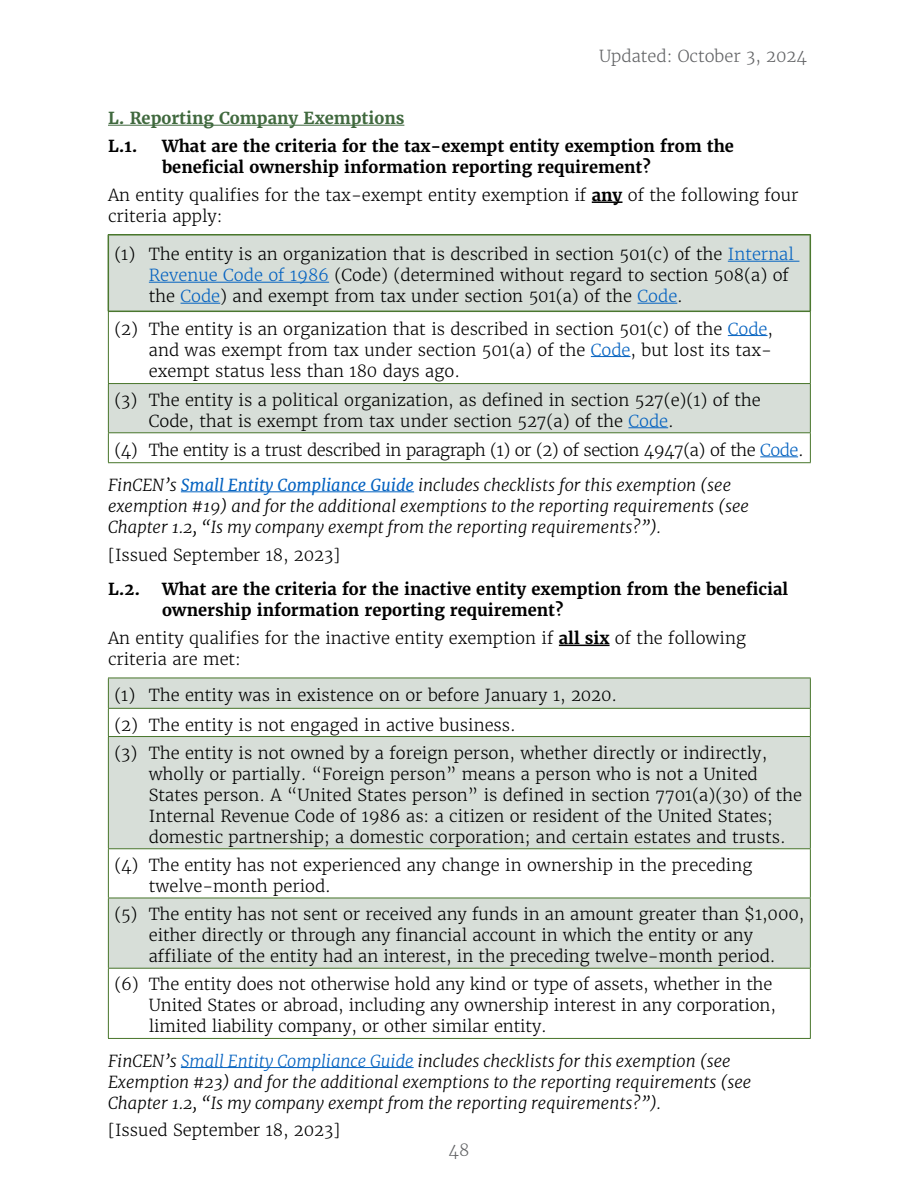
<style>
.page{position:relative;width:918px;height:1188px;background:#fff}
.page>*{position:absolute;margin:0;border:0;box-sizing:border-box;transform-origin:0 0}
.Answer{font:300 16.5px/21px "Merriweather";color:#000}
.Reporting_Company_Exemptions_Questions{font:700 16.5px/21px "Merriweather";color:#000}
.Answer-2{font:italic 300 16.5px/21px "Merriweather";color:#000}
.Issued_Date{font:italic 300 16.5px/21px "Merriweather";color:#000}
.Answer-3{font:300 16.5px "Merriweather";letter-spacing:-.03em;color:#000}
.Issued_Date-2{font:300 16.5px "Merriweather";color:#000}
.t1{font:700 16.5px "Merriweather";color:#40693e}
.t2{font:300 16.5px "Merriweather";color:#636466}
.s1{font-weight:700}
.s2{color:#0563c1}
.s3{font-weight:400;color:#0563c1}
</style>
<div class="page">
<hr style="left:108px;top:125px;width:296px;height:1px;background:#40693e">
<hr style="left:592px;top:201px;width:30px;height:2px;background:#000">
<hr style="left:181px;top:491px;width:233px;height:1px;background:#0563c1">
<hr style="left:559px;top:645px;width:51px;height:1px;background:#000">
<hr style="left:181px;top:1067px;width:233px;height:1px;background:#0563c1">
<svg style="left:109px;top:236px;width:701px;height:196px;fill:#d7ded8"></svg>
<hr style="left:108px;top:383px;width:703px;height:1px;background:#47752a">
<hr style="left:108px;top:432px;width:703px;height:1px;background:#47752a">
<hr style="left:108px;top:312px;width:1px;height:71px;background:#47752a">
<hr style="left:810px;top:312px;width:1px;height:71px;background:#47752a">
<hr style="left:108px;top:384px;width:1px;height:48px;background:#47752a">
<hr style="left:810px;top:384px;width:1px;height:48px;background:#47752a">
<svg style="left:108px;top:433px;width:1px;height:29px"></svg>
<svg style="left:810px;top:433px;width:1px;height:29px"></svg>
<hr style="left:108px;top:462px;width:703px;height:1px;background:#47752a">
<hr style="left:108px;top:234px;width:703px;height:1px;background:#47752a">
<hr style="left:108px;top:235px;width:702px;height:1px;background:#47752a">
<hr style="left:108px;top:235px;width:1px;height:76px;background:#47752a">
<hr style="left:810px;top:235px;width:1px;height:76px;background:#47752a">
<hr style="left:108px;top:311px;width:703px;height:1px;background:#47752a">
<hr style="left:728px;top:261px;width:71px;height:1px;background:#0563c1">
<hr style="left:149px;top:282px;width:180px;height:1px;background:#0563c1">
<hr style="left:181px;top:303px;width:39px;height:1px;background:#0563c1">
<hr style="left:638px;top:303px;width:39px;height:1px;background:#0563c1">
<hr style="left:728px;top:335px;width:40px;height:1px;background:#0563c1">
<hr style="left:591px;top:356px;width:40px;height:1px;background:#0563c1">
<hr style="left:628px;top:427px;width:40px;height:1px;background:#0563c1">
<hr style="left:760px;top:456px;width:38px;height:1px;background:#0563c1">
<svg style="left:109px;top:679px;width:701px;height:289px;fill:#d7ded8"></svg>
<hr style="left:108px;top:736px;width:703px;height:1px;background:#47752a">
<hr style="left:108px;top:848px;width:703px;height:1px;background:#47752a">
<hr style="left:108px;top:898px;width:703px;height:1px;background:#47752a">
<hr style="left:108px;top:968px;width:703px;height:1px;background:#47752a">
<svg style="left:108px;top:709px;width:1px;height:27px"></svg>
<svg style="left:810px;top:709px;width:1px;height:27px"></svg>
<hr style="left:108px;top:737px;width:1px;height:111px;background:#47752a">
<hr style="left:810px;top:737px;width:1px;height:111px;background:#47752a">
<hr style="left:108px;top:849px;width:1px;height:49px;background:#47752a">
<hr style="left:810px;top:849px;width:1px;height:49px;background:#47752a">
<hr style="left:108px;top:898px;width:1px;height:70px;background:#47752a">
<hr style="left:810px;top:898px;width:1px;height:70px;background:#47752a">
<hr style="left:108px;top:969px;width:1px;height:69px;background:#47752a">
<hr style="left:810px;top:969px;width:1px;height:69px;background:#47752a">
<hr style="left:108px;top:1038px;width:703px;height:1px;background:#47752a">
<hr style="left:108px;top:678px;width:703px;height:1px;background:#47752a">
<hr style="left:108px;top:678px;width:1px;height:30px;background:#47752a">
<hr style="left:810px;top:678px;width:1px;height:30px;background:#47752a">
<hr style="left:108px;top:708px;width:703px;height:1px;background:#47752a">
<p class="t2" style="left:599px;top:46px;width:209px">Updated: October 3, 2024</p>
<h2 class="t1" style="left:108px;top:108px;width:298px">L. Reporting Company Exemptions</h2>
<p class="Reporting_Company_Exemptions_Questions" style="left:108px;top:135px;width:31px">L.1.</p>
<p class="Reporting_Company_Exemptions_Questions" style="left:162px;top:135px;width:574px">What are the criteria for the tax-exempt entity exemption from the beneficial ownership information reporting requirement?</p>
<p class="Answer" style="left:108px;top:184px;width:692px">An entity qualifies for the tax-exempt entity exemption if <span class="s1">any</span> of the following four criteria apply:</p>
<p class="Answer" style="left:149px;top:244px;width:647px;text-indent:-34px">(1) The entity is an organization that is described in section 501(c) of the <span class="s2">Internal<br>Revenue Code of 1986</span> (Code) (determined without regard to section 508(a) of the <span class="s2">Code</span>) and exempt from tax under section 501(a) of the <span class="s2">Code</span>.</p>
<p class="Answer" style="left:149px;top:318px;width:626px;text-align:justify;text-indent:-34px">(2) The entity is an organization that is described in section 501(c) of the <span class="s2">Code</span>, and was exempt from tax under section 501(a) of the <span class="s2">Code</span>, but lost its tax&shy;exempt status less than 180 days ago.</p>
<p class="Answer" style="left:149px;top:389px;width:614px;text-indent:-34px">(3) The entity is a political organization, as defined in section 527(e)(1) of the<br>Code, that is exempt from tax under section 527(a) of the <span class="s2">Code</span>.</p>
<p class="Answer-3" style="left:114px;top:440px;width:691px">(4) The entity is a trust described in paragraph (1) or (2) of section 4947(a) of the <span class="s2">Code</span>.</p>
<p class="Answer-2" style="left:108px;top:474px;width:643px">FinCEN’s <span class="s3">Small Entity Compliance Guide</span> includes checklists for this exemption (see exemption #19) and for the additional exemptions to the reporting requirements (see<br>Chapter 1.2, “Is my company exempt from the reporting requirements?”).</p>
<p class="Issued_Date-2" style="left:108px;top:544px;width:234px">[Issued September 18, 2023]</p>
<p class="Reporting_Company_Exemptions_Questions" style="left:108px;top:579px;width:34px">L.2.</p>
<p class="Reporting_Company_Exemptions_Questions" style="left:162px;top:579px;width:628px">What are the criteria for the inactive entity exemption from the beneficial ownership information reporting requirement?</p>
<p class="Answer" style="left:108px;top:627px;width:640px">An entity qualifies for the inactive entity exemption if <span class="s1">all six</span> of the following criteria are met:</p>
<p class="Answer" style="left:114px;top:685px;width:504px">(1) The entity was in existence on or before January 1, 2020.</p>
<p class="Answer" style="left:114px;top:714px;width:403px">(2) The entity is not engaged in active business.</p>
<p class="Answer" style="left:149px;top:742px;width:655px;text-indent:-34px">(3) The entity is not owned by a foreign person, whether directly or indirectly, wholly or partially. “Foreign person” means a person who is not a United States person. A “United States person” is defined in section 7701(a)(30) of the Internal Revenue Code of 1986 as: a citizen or resident of the United States; domestic partnership; a domestic corporation; and certain estates and trusts.</p>
<p class="Answer" style="left:149px;top:855px;width:605px;text-indent:-34px">(4) The entity has not experienced any change in ownership in the preceding twelve-month period.</p>
<p class="Answer" style="left:149px;top:904px;width:657px;text-indent:-34px">(5) The entity has not sent or received any funds in an amount greater than $1,000, either directly or through any financial account in which the entity or any affiliate of the entity had an interest, in the preceding twelve-month period.</p>
<p class="Answer" style="left:149px;top:974px;width:629px;text-indent:-34px">(6) The entity does not otherwise hold any kind or type of assets, whether in the<br>United States or abroad, including any ownership interest in any corporation, limited liability company, or other similar entity.</p>
<p class="Issued_Date" style="left:108px;top:1050px;width:645px">FinCEN’s <span class="s2">Small Entity Compliance Guide</span> includes checklists for this exemption (see<br>Exemption #23) and for the additional exemptions to the reporting requirements (see<br>Chapter 1.2, “Is my company exempt from the reporting requirements?”).</p>
<p class="Issued_Date-2" style="left:108px;top:1120px;width:234px">[Issued September 18, 2023]</p>
<p class="t2" style="left:449px;top:1139px;width:22px">48</p>
</div>
